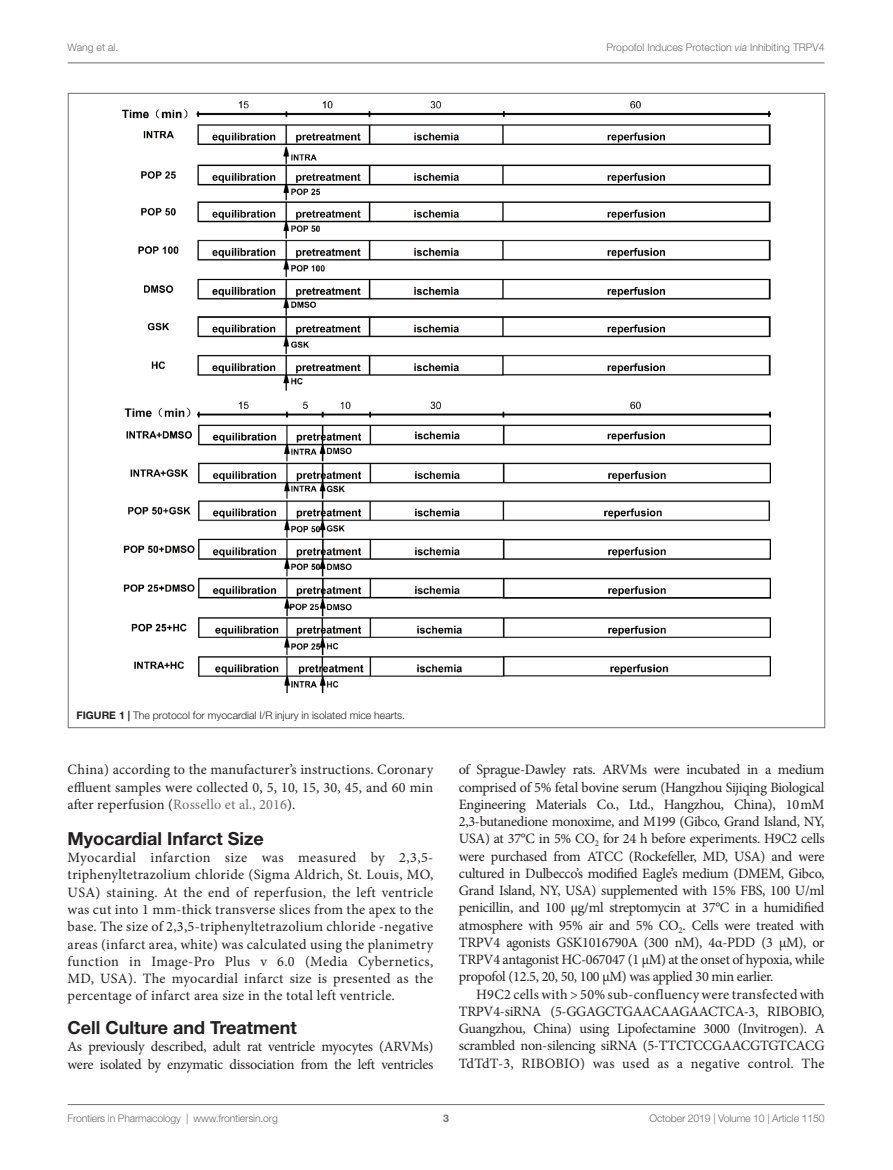
<style>
.page{position:relative;width:893px;height:1170px;background:#fff}
.page>*{position:absolute;margin:0;border:0;box-sizing:border-box;transform-origin:0 0}
._2{font:700 18px "Helvetica Neue LT Std";color:#231f20}
.T1{font:14.25px/17.2px "Minion Pro";letter-spacing:-.015em;color:#231f20;text-align:justify}
.T{font:14.25px/17.2px "Minion Pro";letter-spacing:.015em;color:#231f20;text-align:justify}
.DVA{font:300 10.5px "Helvetica Neue LT Std";letter-spacing:-.015em;color:#6c6d70}
.FC{font:300 10.5px "Helvetica Neue LT Std";color:#231f20}
.t1{font:700 10.5px "Helvetica Neue LT Std";color:#6c6d70}
.s1{font-style:italic}
.s2{font-weight:700}
.s3{color:#6c6d70}
</style>
<div class="page">
<hr style="left:68px;top:63px;width:756px;height:1px;background:#6c6d70">
<hr style="left:68px;top:1104px;width:756px;height:1px;background:#6c6d70">
<img style="left:122px;top:102px;width:648px;height:590px">
<p class="DVA" style="left:68px;top:41px;width:52px">Wang et al.</p>
<p class="DVA" style="left:606px;top:41px;width:220px">Propofol Induces Protection <span class="s1">via</span> Inhibiting TRPV4</p>
<p class="FC" style="left:77px;top:709px;width:330px"><span class="s2">FIGURE 1 |</span> The protocol for myocardial I/R injury in isolated mice hearts.</p>
<p class="T1" style="left:68px;top:761px;width:367px">China) according to the manufacturer’s instructions. Coronary effluent samples were collected 0, 5, 10, 15, 30, 45, and 60 min after reperfusion (<span class="s3">Rossello et al., 2016</span>).</p>
<p class="_2" style="left:68px;top:827px;width:198px">Myocardial Infarct Size</p>
<p class="T1" style="left:68px;top:849px;width:367px">Myocardial infarction size was measured by 2,3,5- triphenyltetrazolium chloride (Sigma Aldrich, St. Louis, MO, USA) staining. At the end of reperfusion, the left ventricle was cut into 1 mm-thick transverse slices from the apex to the base. The size of 2,3,5-triphenyltetrazolium chloride -negative areas (infarct area, white) was calculated using the planimetry function in Image-Pro Plus v 6.0 (Media Cybernetics, MD, USA). The myocardial infarct size is presented as the percentage of infarct area size in the total left ventricle.</p>
<p class="_2" style="left:68px;top:1016px;width:231px">Cell Culture and Treatment</p>
<p class="T1" style="left:68px;top:1038px;width:367px">As previously described, adult rat ventricle myocytes (ARVMs) were isolated by enzymatic dissociation from the left ventricles</p>
<p class="T1" style="left:459px;top:761px;width:367px">of Sprague-Dawley rats. ARVMs were incubated in a medium comprised of 5% fetal bovine serum (Hangzhou Sijiqing Biological Engineering Materials Co., Ltd., Hangzhou, China), 10mM 2,3-butanedione monoxime, and M199 (Gibco, Grand Island, NY, USA) at 37°C in 5% CO<sub>2</sub> for 24 h before experiments. H9C2 cells were purchased from ATCC (Rockefeller, MD, USA) and were cultured in Dulbecco’s modified Eagle’s medium (DMEM, Gibco, Grand Island, NY, USA) supplemented with 15% FBS, 100 U/ml penicillin, and 100 μg/ml streptomycin at 37°C in a humidified atmosphere with 95% air and 5% CO<sub>2</sub>. Cells were treated with TRPV4 agonists GSK1016790A (300 nM), 4α-PDD (3 μM), or TRPV4 antagonist HC-067047 (1 μM) at the onset of hypoxia, while propofol (12.5, 20, 50, 100 μM) was applied 30 min earlier.</p>
<p class="T" style="left:459px;top:985px;width:367px;text-indent:17px">H9C2 cells with &gt; 50% sub-confluency were transfected with TRPV4-siRNA (5-GGAGCTGAACAAGAACTCA-3, RIBOBIO, Guangzhou, China) using Lipofectamine 3000 (Invitrogen). A scrambled non-silencing siRNA (5-TTCTCCGAACGTGTCACG TdTdT-3, RIBOBIO) was used as a negative control. The</p>
<p class="DVA" style="left:68px;top:1111px;width:122px">Frontiers in Pharmacology |</p>
<p class="DVA" style="left:194px;top:1111px;width:86px">www.frontiersin.org</p>
<p class="t1" style="left:443px;top:1111px;width:7px">3</p>
<p class="DVA" style="left:649px;top:1111px;width:177px">October 2019 | Volume 10 | Article 1150</p>
</div>
